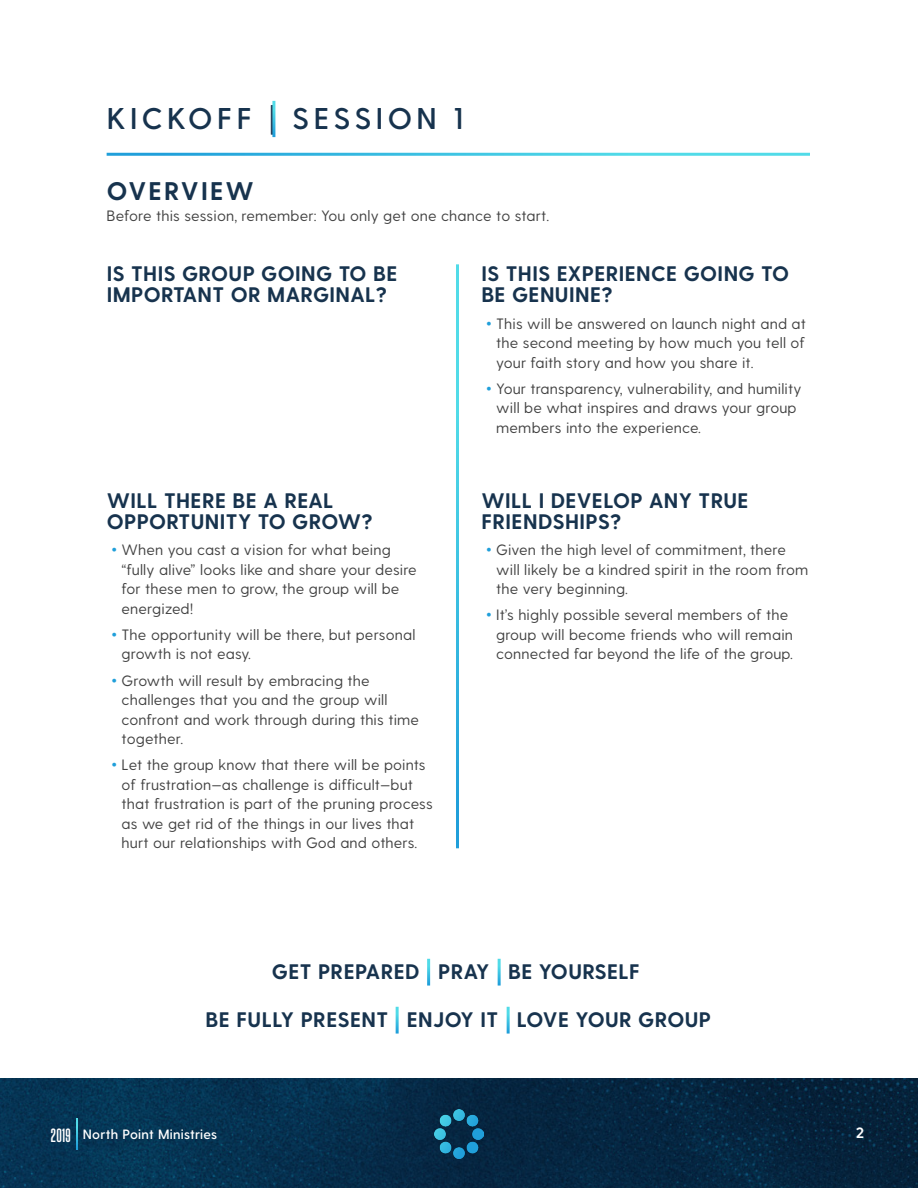
<style>
.page{position:relative;width:918px;height:1188px;background:#fff}
.page>*{position:absolute;margin:0;border:0;box-sizing:border-box;transform-origin:0 0}
.H1_Titles{font:600 30px "Greycliff CF";letter-spacing:.15em;color:#17334e}
.H2_Titles{font:700 25.5px "Greycliff CF";letter-spacing:.09em;color:#17334e}
.t1{font:700 21px/21px "Greycliff CF";letter-spacing:.02em;color:#17334e}
.Body_Copy{font:15px/19.5px "Greycliff CF";letter-spacing:.01em;color:#414141}
.t2{font:700 15px "Greycliff CF";color:#fff}
.t3{font:600 13.5px "Greycliff CF";letter-spacing:.02em;color:#fff}
.s1{font-weight:400}
.s2{font-weight:700;font-size:19.5px;color:#209fda}
.s3{font-family:"Steelfish Rg";font-weight:700;font-size:16.5px}
</style>
<div class="page">
<img style="left:0;top:1079px;width:918px;height:109px">
<img style="left:435px;top:1110px;width:48px;height:48px">
<svg style="left:76px;top:1119px;width:1px;height:31px"></svg>
<p class="H1_Titles" style="left:107px;top:101px;width:358px">KICKOFF <span class="s1">|</span> SESSION 1</p>
<p class="H2_Titles" style="left:107px;top:175px;width:149px">OVERVIEW</p>
<p class="Body_Copy" style="left:107px;top:206px;width:444px">Before this session, remember: You only get one chance to start.</p>
<h3 class="t1" style="left:107px;top:264px;width:292px">IS THIS GROUP GOING TO BE<br>IMPORTANT OR MARGINAL?</h3>
<h3 class="t1" style="left:481px;top:264px;width:309px">IS THIS EXPERIENCE GOING TO<br>BE GENUINE?</h3>
<p class="Body_Copy" style="left:496px;top:314px;width:311px;text-align:justify;text-indent:-10px"><span class="s2">•</span> This will be answered on launch night and at the second meeting by how much you tell of your faith story and how you share it.</p>
<p class="Body_Copy" style="left:496px;top:379px;width:307px;text-indent:-10px"><span class="s2">•</span> Your transparency, vulnerability, and humility will be what inspires and draws your group members into the experience.</p>
<h3 class="t1" style="left:107px;top:490px;width:228px">WILL THERE BE A REAL</h3>
<h3 class="t1" style="left:107px;top:511px;width:267px">OPPORTUNITY TO GROW?</h3>
<h3 class="t1" style="left:481px;top:490px;width:269px">WILL I DEVELOP ANY TRUE<br>FRIENDSHIPS?</h3>
<p class="Body_Copy" style="left:122px;top:540px;width:297px;text-indent:-10px"><span class="s2">•</span> When you cast a vision for what being “fully alive” looks like and share your desire for these men to grow, the group will be energized!</p>
<p class="Body_Copy" style="left:122px;top:625px;width:295px;text-indent:-10px"><span class="s2">•</span> The opportunity will be there, but personal growth is not easy.</p>
<p class="Body_Copy" style="left:122px;top:671px;width:299px;text-indent:-10px"><span class="s2">•</span> Growth will result by embracing the challenges that you and the group will confront and work through during this time together.</p>
<p class="Body_Copy" style="left:122px;top:756px;width:313px;text-indent:-10px"><span class="s2">•</span> Let the group know that there will be points of frustration—as challenge is difficult—but that frustration is part of the pruning process as we get rid of the things in our lives that hurt our relationships with God and others.</p>
<p class="Body_Copy" style="left:496px;top:540px;width:314px;text-indent:-10px"><span class="s2">•</span> Given the high level of commitment, there will likely be a kindred spirit in the room from the very beginning.</p>
<p class="Body_Copy" style="left:496px;top:606px;width:298px;text-indent:-10px"><span class="s2">•</span> It’s highly possible several members of the group will become friends who will remain connected far beyond the life of the group.</p>
<h3 class="t1" style="left:272px;top:962px;width:370px">GET PREPARED PRAY BE YOURSELF</h3>
<h3 class="t1" style="left:206px;top:1009px;width:507px">BE FULLY PRESENT ENJOY IT LOVE YOUR GROUP</h3>
<p class="t3" style="left:51px;top:1127px;width:168px"><span class="s3">2019</span> North Point Ministries</p>
<p class="t2" style="left:856px;top:1124px;width:9px">2</p>
</div>
